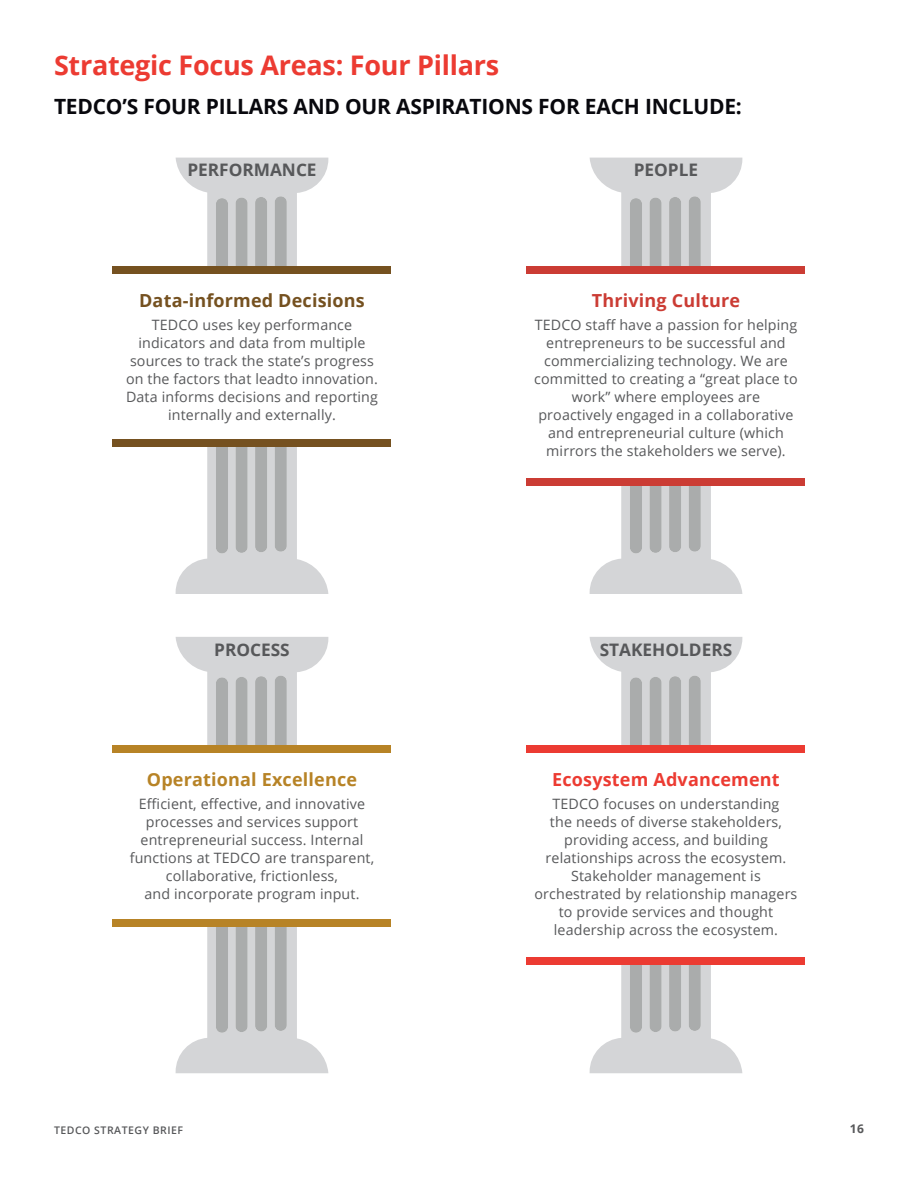
<style>
.page{position:relative;width:918px;height:1188px;background:#fff}
.page>*{position:absolute;margin:0;border:0;box-sizing:border-box;transform-origin:0 0}
.t1{font:700 27px "Open Sans";letter-spacing:-.01em;color:#ec3b32}
.t2{font:700 21px "Open Sans";letter-spacing:-.01em;color:#08080d}
.t3{font:700 18px "Open Sans";letter-spacing:.01em;color:#755120}
.t4{font:700 18px "Open Sans";letter-spacing:.01em;color:#b78326}
.t5{font:700 18px "Open Sans";letter-spacing:.01em;color:#ec3b32}
.t6{font:700 18px "Open Sans";letter-spacing:.01em;color:#cb3c34}
.t7{font:700 17.25px "Open Sans";color:#57585a}
.t8{font:14.25px/18px "Open Sans";letter-spacing:.01em;color:#57585a;text-align:center}
.t9{font:700 12px "Open Sans";color:#57585a}
.t10{font:600 10.5px "Open Sans";letter-spacing:.05em;color:#57585a}
</style>
<div class="page">
<svg style="left:590px;top:158px;width:152px;height:436px"></svg>
<div style="left:630px;top:198px;width:12px;height:355px;background:#aaacac;border-radius:6px"></div>
<div style="left:650px;top:198px;width:12px;height:355px;background:#aaacac;border-radius:6px"></div>
<div style="left:669px;top:197px;width:12px;height:355px;background:#aaacac;border-radius:6px"></div>
<div style="left:689px;top:196px;width:12px;height:356px;background:#aaacac;border-radius:6px"></div>
<svg style="left:590px;top:637px;width:152px;height:436px"></svg>
<div style="left:630px;top:677px;width:12px;height:356px;background:#aaacac;border-radius:6px"></div>
<div style="left:650px;top:677px;width:12px;height:355px;background:#aaacac;border-radius:6px"></div>
<div style="left:669px;top:676px;width:12px;height:356px;background:#aaacac;border-radius:6px"></div>
<div style="left:689px;top:676px;width:12px;height:355px;background:#aaacac;border-radius:6px"></div>
<div style="left:584px;top:269px;width:164px;height:209px;background:#fff"></div>
<div style="left:526px;top:266px;width:280px;height:7px;background:#cb3c34"></div>
<div style="left:526px;top:478px;width:280px;height:8px;background:#cb3c34"></div>
<div style="left:584px;top:748px;width:164px;height:210px;background:#fff"></div>
<div style="left:526px;top:745px;width:280px;height:8px;background:#ec3b32"></div>
<div style="left:526px;top:958px;width:280px;height:7px;background:#ec3b32"></div>
<svg style="left:176px;top:158px;width:152px;height:436px"></svg>
<div style="left:216px;top:198px;width:12px;height:355px;background:#aaacac;border-radius:6px"></div>
<div style="left:236px;top:198px;width:12px;height:355px;background:#aaacac;border-radius:6px"></div>
<div style="left:255px;top:197px;width:12px;height:355px;background:#aaacac;border-radius:6px"></div>
<div style="left:275px;top:196px;width:12px;height:356px;background:#aaacac;border-radius:6px"></div>
<svg style="left:176px;top:637px;width:152px;height:436px"></svg>
<div style="left:216px;top:677px;width:12px;height:356px;background:#aaacac;border-radius:6px"></div>
<div style="left:236px;top:677px;width:12px;height:355px;background:#aaacac;border-radius:6px"></div>
<div style="left:255px;top:676px;width:12px;height:356px;background:#aaacac;border-radius:6px"></div>
<div style="left:275px;top:676px;width:12px;height:355px;background:#aaacac;border-radius:6px"></div>
<div style="left:113px;top:269px;width:278px;height:171px;background:#fff"></div>
<div style="left:112px;top:266px;width:280px;height:7px;background:#755120"></div>
<div style="left:112px;top:440px;width:280px;height:7px;background:#755120"></div>
<div style="left:113px;top:748px;width:278px;height:171px;background:#fff"></div>
<div style="left:112px;top:745px;width:280px;height:8px;background:#b78326"></div>
<div style="left:112px;top:919px;width:280px;height:7px;background:#b78326"></div>
<p class="t1" style="left:54px;top:46px;width:447px">Strategic Focus Areas: Four Pillars</p>
<p class="t2" style="left:54px;top:92px;width:689px">TEDCO’S FOUR PILLARS AND OUR ASPIRATIONS FOR EACH INCLUDE:</p>
<p class="t7" style="left:187px;top:158px;width:131px">PERFORMANCE</p>
<p class="t3" style="left:139px;top:287px;width:227px">Data-informed Decisions</p>
<p class="t8" style="left:152px;top:316px;width:202px">TEDCO uses key performance</p>
<p class="t8" style="left:138px;top:334px;width:229px">indicators and data from multiple</p>
<p class="t8" style="left:126px;top:352px;width:253px">sources to track the state’s progress on the factors that leadto innovation.<br>Data informs decisions and reporting internally and externally.</p>
<p class="t7" style="left:214px;top:637px;width:77px">PROCESS</p>
<p class="t4" style="left:147px;top:767px;width:212px">Operational Excellence</p>
<p class="t8" style="left:130px;top:795px;width:246px">Efficient, effective, and innovative processes and services support entrepreneurial success. Internal functions at TEDCO are transparent, collaborative, frictionless,<br>and incorporate program input.</p>
<p class="t7" style="left:634px;top:158px;width:66px">PEOPLE</p>
<p class="t6" style="left:592px;top:287px;width:150px">Thriving Culture</p>
<p class="t8" style="left:535px;top:316px;width:264px">TEDCO staff have a passion for helping</p>
<p class="t8" style="left:546px;top:334px;width:241px">entrepreneurs to be successful and</p>
<p class="t8" style="left:534px;top:352px;width:265px">commercializing technology. We are committed to creating a “great place to work” where employees are</p>
<p class="t8" style="left:538px;top:406px;width:257px">proactively engaged in a collaborative and entrepreneurial culture (which mirrors the stakeholders we serve).</p>
<p class="t7" style="left:600px;top:637px;width:134px">STAKEHOLDERS</p>
<p class="t5" style="left:552px;top:767px;width:229px">Ecosystem Advancement</p>
<p class="t8" style="left:553px;top:795px;width:228px">TEDCO focuses on understanding</p>
<p class="t8" style="left:550px;top:813px;width:234px">the needs of diverse stakeholders,</p>
<p class="t8" style="left:546px;top:831px;width:242px">providing access, and building relationships across the ecosystem.</p>
<p class="t8" style="left:571px;top:867px;width:191px">Stakeholder management is</p>
<p class="t8" style="left:535px;top:885px;width:264px">orchestrated by relationship managers</p>
<p class="t8" style="left:554px;top:903px;width:226px">to provide services and thought leadership across the ecosystem.</p>
<p class="t10" style="left:54px;top:1123px;width:131px">TEDCO STRATEGY BRIEF</p>
<p class="t9" style="left:850px;top:1120px;width:16px">16</p>
</div>
